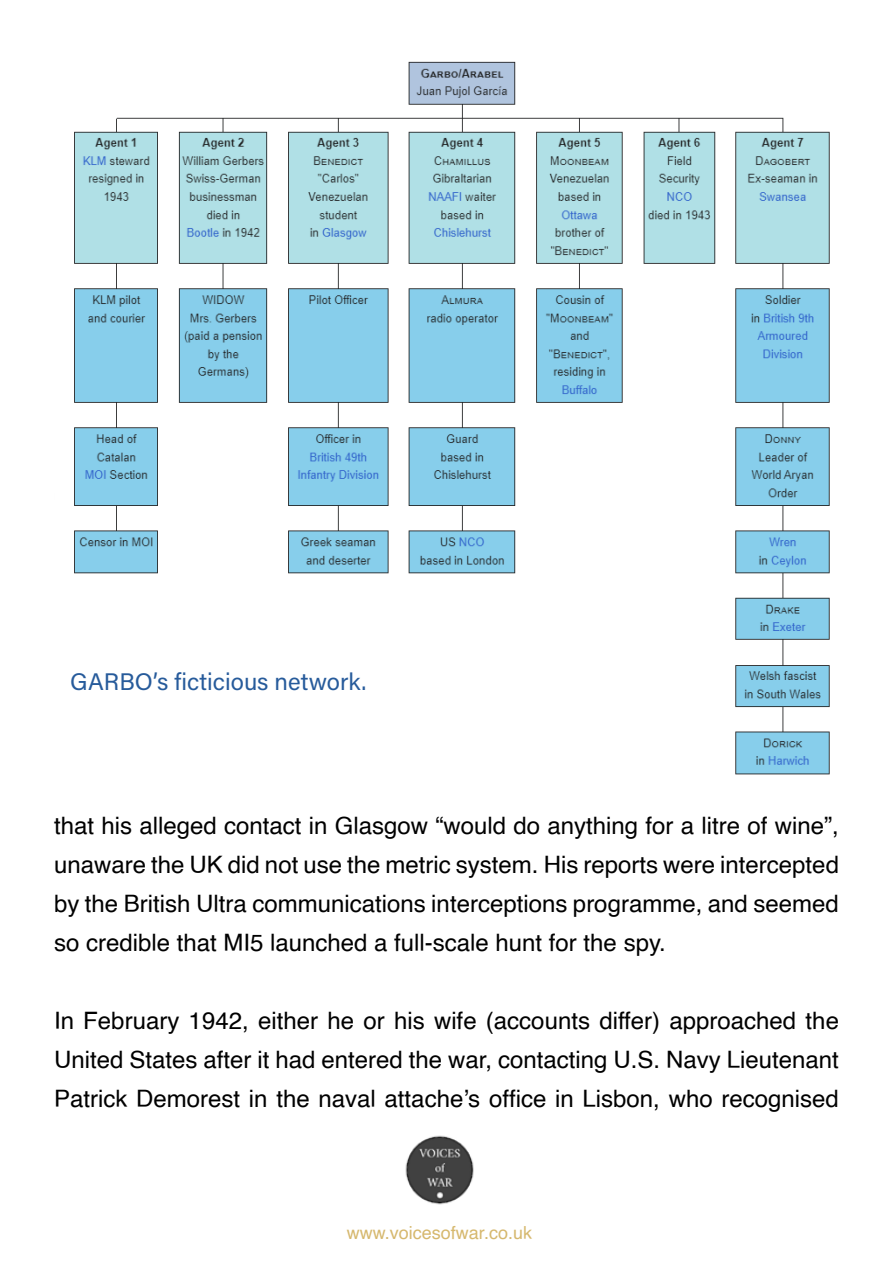
<style>
.page{position:relative;width:893px;height:1263px;background:#fff}
.page>*{position:absolute;margin:0;border:0;box-sizing:border-box;transform-origin:0 0}
.t1{font:24px/39px "Helvetica";color:#000;text-align:justify}
.t2{font:24px "Acumin Variable Concept";color:#275b9b}
.t3{font:18px "Helvetica";color:#d6b86e}
</style>
<div class="page">
<img style="left:405px;top:1135px;width:69px;height:70px">
<img style="left:74px;top:61px;width:756px;height:714px">
<p class="t2" style="left:70px;top:665px;width:298px">GARBO’s ficticious network.</p>
<p class="t1" style="left:54px;top:806px;width:786px">that his alleged contact in Glasgow “would do anything for a litre of wine”, unaware the UK did not use the metric system. His reports were intercepted by the British Ultra communications interceptions programme, and seemed so credible that MI5 launched a full-scale hunt for the spy.</p>
<p class="t1" style="left:54px;top:1001px;width:786px">In February 1942, either he or his wife (accounts differ) approached the United States after it had entered the war, contacting U.S. Navy Lieutenant Patrick Demorest in the naval attache’s office in Lisbon, who recognised</p>
<p class="t3" style="left:347px;top:1218px;width:187px">www.voicesofwar.co.uk</p>
</div>
